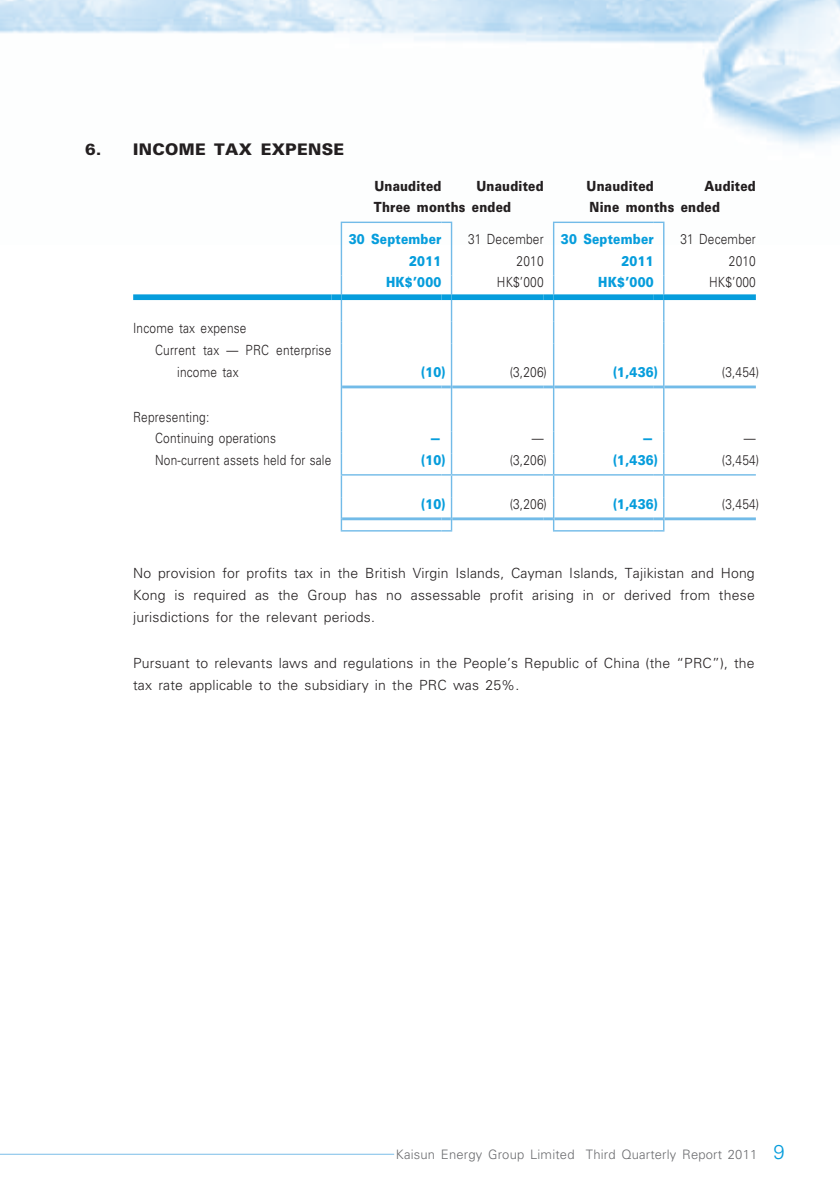
<style>
.page{position:relative;width:840px;height:1191px;background:#fff}
.page>*{position:absolute;margin:0;border:0;box-sizing:border-box;transform-origin:0 0}
.t1{font:900 16px "Univers LT Std";letter-spacing:.015em;color:#231f20}
.t2{font:300 14px/22px "Univers LT Std";letter-spacing:.015em;color:#231f20;text-align:justify}
.t3{font:300 14px/21.6px "Univers LT Std";letter-spacing:.015em;color:#231f20;scale:.85 1}
.t4{font:900 14px "Univers LT Std";letter-spacing:.015em;color:#069ddc;scale:.85 1}
.t5{font:900 14px "Univers LT Std";letter-spacing:.015em;color:#231f20;scale:.85 1}
.t6{font:300 13px "Univers LT Std";letter-spacing:.015em;color:#6c6d70}
.s1{font-weight:300;color:#231f20}
.s2{font-size:20px;color:#069ddc}
</style>
<div class="page">
<img style="left:0;top:0;width:839px;height:244px">
<hr style="left:0;top:1153px;width:394px;height:1px;background:#8bc5eb">
<hr style="left:342px;top:385px;width:99px;height:3px;background:#72bbe8">
<svg style="left:441px;top:385px;width:9px;height:3px"></svg>
<hr style="left:452px;top:385px;width:91px;height:3px;background:#72bbe8">
<svg style="left:543px;top:385px;width:9px;height:3px"></svg>
<hr style="left:554px;top:385px;width:99px;height:3px;background:#72bbe8">
<svg style="left:653px;top:385px;width:9px;height:3px"></svg>
<hr style="left:664px;top:385px;width:91px;height:3px;background:#72bbe8">
<hr style="left:340px;top:474px;width:101px;height:1px;background:#72bbe8">
<hr style="left:451px;top:474px;width:92px;height:1px;background:#72bbe8">
<hr style="left:553px;top:474px;width:100px;height:1px;background:#72bbe8">
<hr style="left:663px;top:474px;width:92px;height:1px;background:#72bbe8">
<hr style="left:342px;top:517px;width:99px;height:3px;background:#72bbe8">
<hr style="left:452px;top:517px;width:91px;height:3px;background:#72bbe8">
<hr style="left:554px;top:517px;width:99px;height:3px;background:#72bbe8">
<hr style="left:664px;top:517px;width:91px;height:3px;background:#72bbe8">
<hr style="left:340px;top:222px;width:101px;height:1px;background:#72bbe8">
<hr style="left:340px;top:223px;width:2px;height:31px;background:#72bbe8">
<hr style="left:450px;top:223px;width:2px;height:31px;background:#72bbe8">
<hr style="left:340px;top:254px;width:2px;height:21px;background:#72bbe8">
<hr style="left:450px;top:254px;width:2px;height:21px;background:#72bbe8">
<svg style="left:340px;top:275px;width:2px;height:19px"></svg>
<svg style="left:450px;top:275px;width:2px;height:19px"></svg>
<hr style="left:340px;top:300px;width:2px;height:22px;background:#72bbe8">
<hr style="left:450px;top:300px;width:2px;height:22px;background:#72bbe8">
<hr style="left:340px;top:322px;width:2px;height:21px;background:#72bbe8">
<hr style="left:450px;top:322px;width:2px;height:21px;background:#72bbe8">
<hr style="left:340px;top:343px;width:2px;height:44px;background:#72bbe8">
<hr style="left:450px;top:343px;width:2px;height:44px;background:#72bbe8">
<hr style="left:340px;top:387px;width:2px;height:23px;background:#72bbe8">
<hr style="left:450px;top:387px;width:2px;height:23px;background:#72bbe8">
<hr style="left:340px;top:410px;width:2px;height:21px;background:#72bbe8">
<hr style="left:450px;top:410px;width:2px;height:21px;background:#72bbe8">
<hr style="left:340px;top:431px;width:2px;height:22px;background:#72bbe8">
<hr style="left:450px;top:431px;width:2px;height:22px;background:#72bbe8">
<hr style="left:340px;top:453px;width:2px;height:21px;background:#72bbe8">
<hr style="left:450px;top:453px;width:2px;height:21px;background:#72bbe8">
<hr style="left:340px;top:475px;width:2px;height:22px;background:#72bbe8">
<hr style="left:450px;top:475px;width:2px;height:22px;background:#72bbe8">
<hr style="left:340px;top:497px;width:2px;height:22px;background:#72bbe8">
<hr style="left:450px;top:497px;width:2px;height:22px;background:#72bbe8">
<svg style="left:340px;top:519px;width:2px;height:11px"></svg>
<hr style="left:340px;top:530px;width:101px;height:1px;background:#72bbe8">
<svg style="left:441px;top:517px;width:11px;height:14px"></svg>
<hr style="left:552px;top:222px;width:101px;height:1px;background:#72bbe8">
<hr style="left:552px;top:223px;width:2px;height:31px;background:#72bbe8">
<hr style="left:662px;top:223px;width:2px;height:31px;background:#72bbe8">
<hr style="left:552px;top:254px;width:2px;height:21px;background:#72bbe8">
<hr style="left:662px;top:254px;width:2px;height:21px;background:#72bbe8">
<svg style="left:553px;top:275px;width:1px;height:19px"></svg>
<svg style="left:663px;top:275px;width:1px;height:19px"></svg>
<hr style="left:552px;top:300px;width:2px;height:22px;background:#72bbe8">
<hr style="left:662px;top:300px;width:2px;height:22px;background:#72bbe8">
<hr style="left:552px;top:322px;width:2px;height:21px;background:#72bbe8">
<hr style="left:662px;top:322px;width:2px;height:21px;background:#72bbe8">
<hr style="left:552px;top:343px;width:2px;height:44px;background:#72bbe8">
<hr style="left:662px;top:343px;width:2px;height:44px;background:#72bbe8">
<hr style="left:552px;top:387px;width:2px;height:23px;background:#72bbe8">
<hr style="left:662px;top:387px;width:2px;height:23px;background:#72bbe8">
<hr style="left:552px;top:410px;width:2px;height:21px;background:#72bbe8">
<hr style="left:662px;top:410px;width:2px;height:21px;background:#72bbe8">
<hr style="left:552px;top:431px;width:2px;height:22px;background:#72bbe8">
<hr style="left:662px;top:431px;width:2px;height:22px;background:#72bbe8">
<hr style="left:552px;top:453px;width:2px;height:21px;background:#72bbe8">
<hr style="left:662px;top:453px;width:2px;height:21px;background:#72bbe8">
<hr style="left:552px;top:475px;width:2px;height:22px;background:#72bbe8">
<hr style="left:662px;top:475px;width:2px;height:22px;background:#72bbe8">
<hr style="left:552px;top:497px;width:2px;height:22px;background:#72bbe8">
<hr style="left:662px;top:497px;width:2px;height:22px;background:#72bbe8">
<svg style="left:543px;top:517px;width:11px;height:13px"></svg>
<hr style="left:552px;top:530px;width:101px;height:1px;background:#72bbe8">
<svg style="left:653px;top:517px;width:11px;height:14px"></svg>
<div style="left:133px;top:294px;width:198px;height:6px;background:#069ddc"></div>
<div style="left:331px;top:294px;width:10px;height:6px;background:#069ddc"></div>
<div style="left:341px;top:294px;width:100px;height:6px;background:#069ddc"></div>
<div style="left:441px;top:294px;width:10px;height:6px;background:#069ddc"></div>
<div style="left:451px;top:294px;width:92px;height:6px;background:#069ddc"></div>
<div style="left:543px;top:294px;width:10px;height:6px;background:#069ddc"></div>
<div style="left:553px;top:294px;width:100px;height:6px;background:#069ddc"></div>
<div style="left:653px;top:294px;width:10px;height:6px;background:#069ddc"></div>
<div style="left:663px;top:294px;width:92px;height:6px;background:#069ddc"></div>
<p class="t1" style="left:85px;top:139px;width:260px">6. INCOME TAX EXPENSE</p>
<p class="t5" style="left:374px;top:177px;width:80px">Unaudited</p>
<p class="t5" style="left:476px;top:177px;width:80px">Unaudited</p>
<p class="t5" style="left:586px;top:177px;width:80px">Unaudited</p>
<p class="t5" style="left:704px;top:177px;width:62px">Audited</p>
<p class="t5" style="left:374px;top:198px;width:163px">Three months ended</p>
<p class="t5" style="left:589px;top:198px;width:155px">Nine months ended</p>
<p class="t4" style="left:348px;top:230px;width:111px">30 September</p>
<p class="t4" style="left:468px;top:230px;width:220px"><span class="s1">31 December</span> 30 September</p>
<p class="t3" style="left:680px;top:228px;width:90px">31 December</p>
<p class="t4" style="left:409px;top:252px;width:40px">2011</p>
<p class="t3" style="left:516px;top:250px;width:33px">2010</p>
<p class="t4" style="left:621px;top:252px;width:40px">2011</p>
<p class="t3" style="left:728px;top:250px;width:33px">2010</p>
<p class="t4" style="left:386px;top:273px;width:67px">HK$’000</p>
<p class="t3" style="left:496px;top:271px;width:56px">HK$’000</p>
<p class="t4" style="left:598px;top:273px;width:67px">HK$’000</p>
<p class="t3" style="left:708px;top:271px;width:56px">HK$’000</p>
<p class="t3" style="left:133px;top:317px;width:135px">Income tax expense</p>
<p class="t3" style="left:155px;top:339px;width:209px">Current tax — PRC enterprise</p>
<p class="t3" style="left:177px;top:361px;width:74px">income tax</p>
<p class="t4" style="left:421px;top:363px;width:30px">(10)</p>
<p class="t3" style="left:509px;top:361px;width:45px">(3,206)</p>
<p class="t4" style="left:612px;top:363px;width:54px">(1,436)</p>
<p class="t3" style="left:721px;top:361px;width:45px">(3,454)</p>
<p class="t3" style="left:155px;top:406px;width:144px;text-indent:-22px">Representing:<br>Continuing operations</p>
<p class="t4" style="left:429px;top:429px;width:15px">—</p>
<p class="t3" style="left:531px;top:427px;width:15px">—</p>
<p class="t4" style="left:641px;top:429px;width:16px">—</p>
<p class="t3" style="left:743px;top:427px;width:15px">—</p>
<p class="t3" style="left:155px;top:449px;width:209px">Non-current assets held for sale</p>
<p class="t4" style="left:421px;top:451px;width:30px">(10)</p>
<p class="t3" style="left:509px;top:449px;width:45px">(3,206)</p>
<p class="t4" style="left:612px;top:451px;width:54px">(1,436)</p>
<p class="t3" style="left:721px;top:449px;width:45px">(3,454)</p>
<p class="t4" style="left:421px;top:495px;width:30px">(10)</p>
<p class="t3" style="left:509px;top:493px;width:45px">(3,206)</p>
<p class="t4" style="left:612px;top:495px;width:54px">(1,436)</p>
<p class="t3" style="left:721px;top:493px;width:45px">(3,454)</p>
<p class="t2" style="left:133px;top:561px;width:623px">No provision for profits tax in the British Virgin Islands, Cayman Islands, Tajikistan and Hong Kong is required as the Group has no assessable profit arising in or derived from these jurisdictions for the relevant periods.</p>
<p class="t2" style="left:133px;top:651px;width:622px">Pursuant to relevants laws and regulations in the People’s Republic of China (the “PRC”), the tax rate applicable to the subsidiary in the PRC was 25%.</p>
<p class="t6" style="left:396px;top:1146px;width:390px">Kaisun Energy Group Limited Third Quarterly Report 2011 <span class="s2">9</span></p>
</div>
